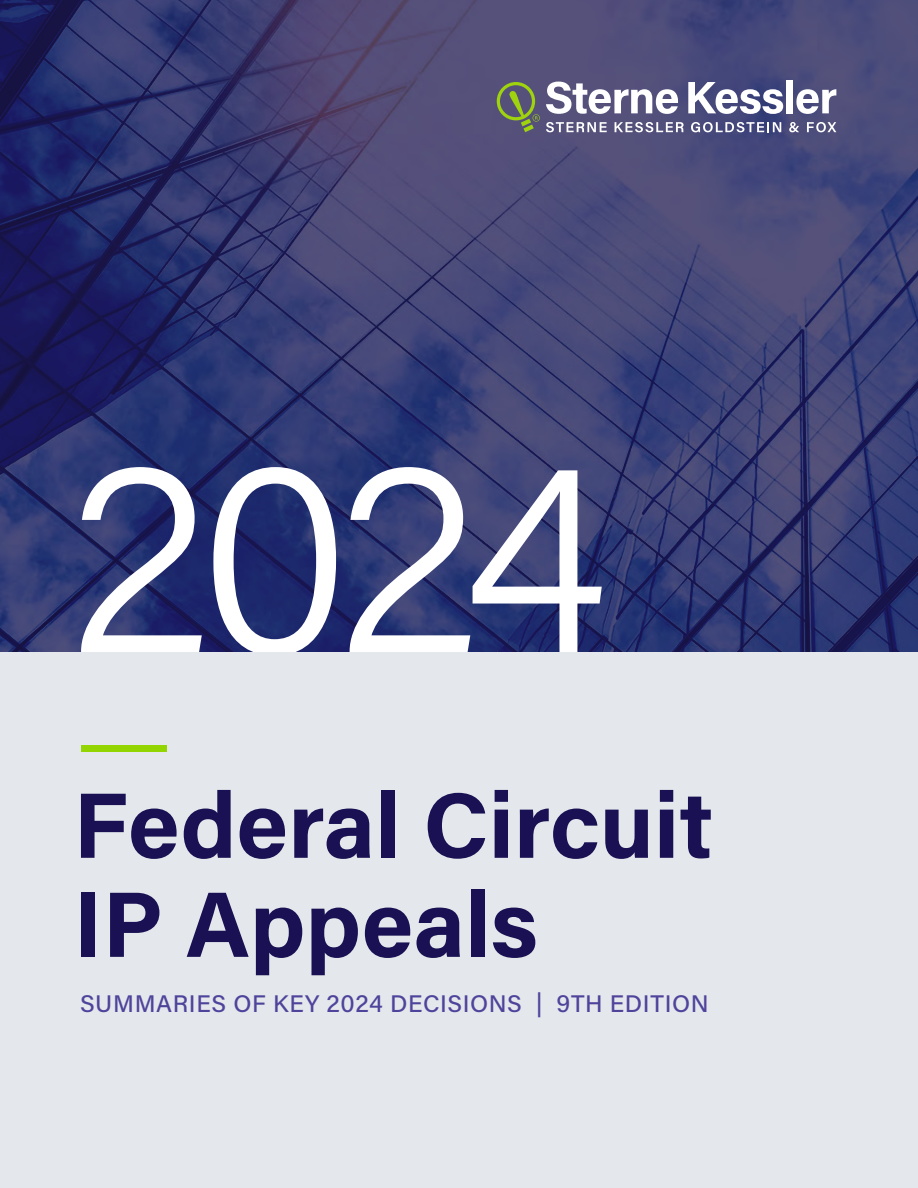
<style>
.page{position:relative;width:918px;height:1188px;background:#fff}
.page>*{position:absolute;margin:0;border:0;box-sizing:border-box;transform-origin:0 0}
.t1{font:300 276.75px "Acumin Pro";color:#fff}
.t2{font:700 93px/99px "Acumin Pro";color:#191153}
.t3{font:500 24px "Acumin Pro";letter-spacing:.025em;color:#4f439b}
</style>
<div class="page">
<img style="left:0;top:0;width:918px;height:652px">
<svg style="left:546px;top:82px;width:132px;height:32px"></svg>
<svg style="left:688px;top:82px;width:95px;height:32px"></svg>
<div style="left:786px;top:80px;width:7px;height:33px;background:#fff"></div>
<svg style="left:796px;top:89px;width:40px;height:25px"></svg>
<svg style="left:546px;top:122px;width:61px;height:10px"></svg>
<svg style="left:615px;top:122px;width:69px;height:10px"></svg>
<svg style="left:691px;top:122px;width:90px;height:10px"></svg>
<svg style="left:789px;top:122px;width:10px;height:10px"></svg>
<svg style="left:807px;top:122px;width:29px;height:10px"></svg>
<svg style="left:497px;top:82px;width:43px;height:50px;background:#68735c"></svg>
<div style="left:0;top:652px;width:918px;height:536px;background:#e4e8ec"></div>
<div style="left:81px;top:745px;width:85px;height:6px;background:#93d500"></div>
<p class="t1" style="left:68px;top:365px;width:542px">2024</p>
<p class="t2" style="left:73px;top:772px;width:641px">Federal Circuit<br>IP Appeals</p>
<p class="t3" style="left:80px;top:987px;width:630px">SUMMARIES OF KEY 2024 DECISIONS | 9TH EDITION</p>
</div>
